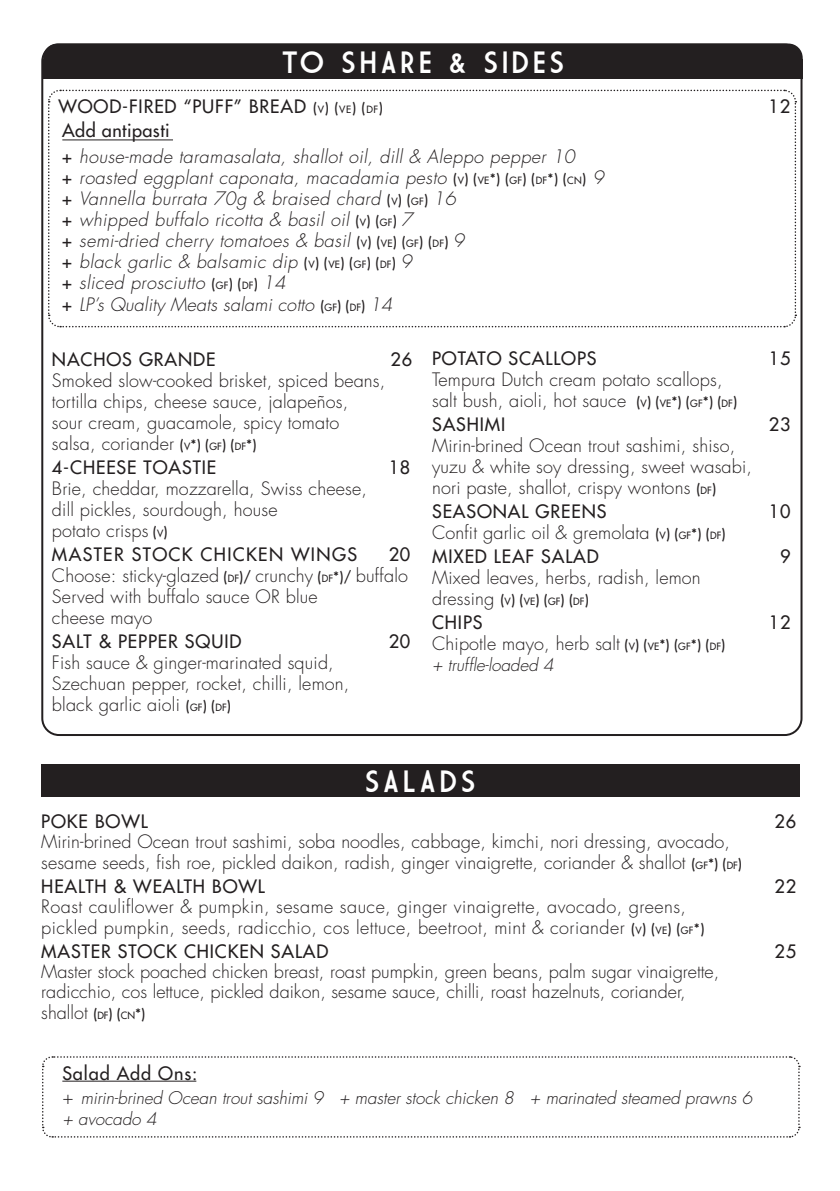
<style>
.page{position:relative;width:840px;height:1191px;background:#fff}
.page>*{position:absolute;margin:0;border:0;box-sizing:border-box;transform-origin:0 0}
.SMALL_TABS{font:30px "Market Deco";letter-spacing:.1em;color:#fff}
.Column_Tabs{font:300 18px/21px "Futura Std";letter-spacing:.01em;color:#231f20}
.t1{font:italic 300 18px "Futura Std";letter-spacing:.025em;color:#231f20}
.MAIN_TABS{font:300 18px/20.4px "Futura Std";letter-spacing:.005em;color:#231f20}
.MAIN_TABS-2{font:300 18px/21px "Futura Std";letter-spacing:.025em;color:#231f20}
.Column_Tabs-2{font:500 18px "Futura Std";letter-spacing:.05em;color:#231f20}
.MAIN_TABS-3{font:500 18px "Futura Std";letter-spacing:.05em;color:#231f20}
.Cocktails{font:500 18px "Futura Std";letter-spacing:.05em;color:#231f20}
.Column_Tabs-3{font:500 18px "Futura Std";letter-spacing:.075em;color:#231f20}
.Cocktails-2{font:500 18px "Futura Std";letter-spacing:.025em;color:#231f20}
.LargeBoxTabs{font:500 18px "Futura Std";letter-spacing:.05em;color:#231f20}
.LargeBoxTabs-2{font:italic 300 17px/21px "Futura Std";color:#231f20}
.Column_Tabs-4{font:italic 300 17px "Futura Std";color:#231f20}
.s1{font-size:14px}
.s2{font-size:9.8px}
.s3{font-weight:500;font-style:normal;font-size:17px}
.s4{font-weight:500;font-style:normal;font-size:14px}
.s5{font-weight:500;font-style:normal;font-size:9.8px}
.s6{font-weight:500;font-size:14px}
.s7{font-weight:500;font-size:9.8px}
.s8{font-style:normal;font-size:18px}
</style>
<div class="page">
<div style="left:43px;top:59px;width:759px;height:20px;background:#231f20"></div>
<div style="left:43px;top:44px;width:759px;height:28px;background:#231f20;border-radius:14px"></div>
<svg style="left:48px;top:89px;width:748px;height:239px"></svg>
<div style="left:41px;top:764px;width:758px;height:33px;background:#231f20"></div>
<svg style="left:42px;top:1056px;width:758px;height:82px"></svg>
<p class="SMALL_TABS" style="left:281px;top:46px;width:285px">TO SHARE &amp; SIDES</p>
<p class="Cocktails" style="left:58px;top:96px;width:326px">WOOD-FIRED “PUFF” BREAD <span class="s1">(</span><span class="s2">V</span><span class="s1">) (</span><span class="s2">VE</span><span class="s1">) (</span><span class="s2">DF</span><span class="s1">)</span></p>
<p class="Cocktails" style="left:768px;top:96px;width:23px">12</p>
<p class="Cocktails-2" style="left:62px;top:119px;width:109px">Add antipasti</p>
<p class="t1" style="left:62px;top:146px;width:514px"><span class="s3">+</span> house-made taramasalata, shallot oil, dill &amp; Aleppo pepper 10</p>
<p class="t1" style="left:62px;top:167px;width:543px"><span class="s3">+</span> roasted eggplant caponata, macadamia pesto <span class="s4">(</span><span class="s5">V</span><span class="s4">) (</span><span class="s5">VE</span><span class="s4">*) (</span><span class="s5">GF</span><span class="s4">) (</span><span class="s5">DF</span><span class="s4">*) (</span><span class="s5">CN</span><span class="s4">)</span> 9</p>
<p class="t1" style="left:62px;top:188px;width:395px"><span class="s3">+</span> Vannella burrata 70g &amp; braised chard <span class="s4">(</span><span class="s5">V</span><span class="s4">) (</span><span class="s5">GF</span><span class="s4">)</span> 16</p>
<p class="t1" style="left:62px;top:209px;width:352px"><span class="s3">+</span> whipped buffalo ricotta &amp; basil oil <span class="s4">(</span><span class="s5">V</span><span class="s4">) (</span><span class="s5">GF</span><span class="s4">)</span> 7</p>
<p class="t1" style="left:62px;top:230px;width:403px"><span class="s3">+</span> semi-dried cherry tomatoes &amp; basil <span class="s4">(</span><span class="s5">V</span><span class="s4">) (</span><span class="s5">VE</span><span class="s4">) (</span><span class="s5">GF</span><span class="s4">) (</span><span class="s5">DF</span><span class="s4">)</span> 9</p>
<p class="t1" style="left:62px;top:251px;width:351px"><span class="s3">+</span> black garlic &amp; balsamic dip <span class="s4">(</span><span class="s5">V</span><span class="s4">) (</span><span class="s5">VE</span><span class="s4">) (</span><span class="s5">GF</span><span class="s4">) (</span><span class="s5">DF</span><span class="s4">)</span> 9</p>
<p class="t1" style="left:62px;top:272px;width:225px"><span class="s3">+</span> sliced prosciutto <span class="s4">(</span><span class="s5">GF</span><span class="s4">) (</span><span class="s5">DF</span><span class="s4">)</span> 14</p>
<p class="t1" style="left:62px;top:294px;width:331px"><span class="s3">+</span> LP’s Quality Meats salami cotto <span class="s4">(</span><span class="s5">GF</span><span class="s4">) (</span><span class="s5">DF</span><span class="s4">)</span> 14</p>
<p class="Column_Tabs-2" style="left:432px;top:347px;width:166px">POTATO SCALLOPS</p>
<p class="Column_Tabs-2" style="left:768px;top:347px;width:23px">15</p>
<p class="Column_Tabs" style="left:432px;top:369px;width:306px">Tempura Dutch cream potato scallops, salt bush, aioli, hot sauce <span class="s6">(</span><span class="s7">V</span><span class="s6">) (</span><span class="s7">VE</span><span class="s6">*) (</span><span class="s7">GF</span><span class="s6">*) (</span><span class="s7">DF</span><span class="s6">)</span></p>
<p class="Column_Tabs-2" style="left:432px;top:413px;width:75px">SASHIMI</p>
<p class="Column_Tabs-2" style="left:768px;top:413px;width:23px">23</p>
<p class="Column_Tabs" style="left:432px;top:435px;width:321px">Mirin-brined Ocean trout sashimi, shiso, yuzu &amp; white soy dressing, sweet wasabi, nori paste, shallot, crispy wontons <span class="s6">(</span><span class="s7">DF</span><span class="s6">)</span></p>
<p class="Column_Tabs-2" style="left:432px;top:500px;width:176px">SEASONAL GREENS</p>
<p class="Column_Tabs-2" style="left:768px;top:500px;width:23px">10</p>
<p class="Column_Tabs" style="left:432px;top:522px;width:295px">Confit garlic oil &amp; gremolata <span class="s6">(</span><span class="s7">V</span><span class="s6">) (</span><span class="s7">GF</span><span class="s6">*) (</span><span class="s7">DF</span><span class="s6">)</span></p>
<p class="Column_Tabs-2" style="left:432px;top:545px;width:168px">MIXED LEAF SALAD</p>
<p class="Column_Tabs-2" style="left:779px;top:545px;width:12px">9</p>
<p class="Column_Tabs" style="left:432px;top:567px;width:270px">Mixed leaves, herbs, radish, lemon dressing <span class="s6">(</span><span class="s7">V</span><span class="s6">) (</span><span class="s7">VE</span><span class="s6">) (</span><span class="s7">GF</span><span class="s6">) (</span><span class="s7">DF</span><span class="s6">)</span></p>
<p class="Column_Tabs-2" style="left:432px;top:611px;width:52px">CHIPS</p>
<p class="Column_Tabs-2" style="left:768px;top:611px;width:23px">12</p>
<p class="Column_Tabs" style="left:432px;top:633px;width:294px">Chipotle mayo, herb salt <span class="s6">(</span><span class="s7">V</span><span class="s6">) (</span><span class="s7">VE</span><span class="s6">*) (</span><span class="s7">GF</span><span class="s6">*) (</span><span class="s7">DF</span><span class="s6">)</span></p>
<p class="Column_Tabs-4" style="left:432px;top:654px;width:123px">+ truffle-loaded 4</p>
<p class="Cocktails" style="left:52px;top:348px;width:165px">NACHOS GRANDE</p>
<p class="Cocktails" style="left:390px;top:348px;width:23px">26</p>
<p class="Column_Tabs" style="left:52px;top:370px;width:335px">Smoked slow-cooked brisket, spiced beans, tortilla chips, cheese sauce, jalapeños,<br>sour cream, guacamole, spicy tomato</p>
<p class="Column_Tabs" style="left:52px;top:433px;width:206px">salsa, coriander <span class="s6">(</span><span class="s7">V</span><span class="s6">*) (</span><span class="s7">GF</span><span class="s6">) (</span><span class="s7">DF</span><span class="s6">*)</span></p>
<p class="Column_Tabs-2" style="left:52px;top:456px;width:166px">4-CHEESE TOASTIE</p>
<p class="Column_Tabs-2" style="left:388px;top:456px;width:23px">18</p>
<p class="Column_Tabs" style="left:52px;top:478px;width:316px">Brie, cheddar, mozzarella, Swiss cheese, dill pickles, sourdough, house<br>potato crisps <span class="s6">(</span><span class="s7">V</span><span class="s6">)</span></p>
<p class="Column_Tabs-3" style="left:52px;top:543px;width:306px">MASTER STOCK CHICKEN WINGS</p>
<p class="Column_Tabs-2" style="left:388px;top:543px;width:23px">20</p>
<p class="Column_Tabs" style="left:52px;top:565px;width:357px">Choose: sticky-glazed <span class="s6">(</span><span class="s7">DF</span><span class="s6">)/</span> crunchy <span class="s6">(</span><span class="s7">DF</span><span class="s6">*)/</span> buffalo<br>Served with buffalo sauce OR blue<br>cheese mayo</p>
<p class="Column_Tabs-2" style="left:52px;top:630px;width:191px">SALT &amp; PEPPER SQUID</p>
<p class="Column_Tabs-2" style="left:388px;top:630px;width:23px">20</p>
<p class="Column_Tabs" style="left:52px;top:652px;width:299px">Fish sauce &amp; ginger-marinated squid,<br>Szechuan pepper, rocket, chilli, lemon, black garlic aioli <span class="s6">(</span><span class="s7">GF</span><span class="s6">) (</span><span class="s7">DF</span><span class="s6">)</span></p>
<p class="SMALL_TABS" style="left:365px;top:765px;width:113px">SALADS</p>
<p class="MAIN_TABS-3" style="left:41px;top:810px;width:108px">POKE BOWL</p>
<p class="MAIN_TABS-3" style="left:774px;top:810px;width:23px">26</p>
<p class="MAIN_TABS" style="left:41px;top:831px;width:701px;line-height:21px">Mirin-brined Ocean trout sashimi, soba noodles, cabbage, kimchi, nori dressing, avocado, sesame seeds, fish roe, pickled daikon, radish, ginger vinaigrette, coriander &amp; shallot <span class="s6">(</span><span class="s7">GF</span><span class="s6">*) (</span><span class="s7">DF</span><span class="s6">)</span></p>
<p class="MAIN_TABS-3" style="left:41px;top:875px;width:225px">HEALTH &amp; WEALTH BOWL</p>
<p class="MAIN_TABS-3" style="left:774px;top:875px;width:23px">22</p>
<p class="MAIN_TABS-2" style="left:41px;top:896px;width:664px">Roast cauliflower &amp; pumpkin, sesame sauce, ginger vinaigrette, avocado, greens, pickled pumpkin, seeds, radicchio, cos lettuce, beetroot, mint &amp; coriander <span class="s6">(</span><span class="s7">V</span><span class="s6">) (</span><span class="s7">VE</span><span class="s6">) (</span><span class="s7">GF</span><span class="s6">*)</span></p>
<p class="MAIN_TABS-3" style="left:41px;top:940px;width:288px">MASTER STOCK CHICKEN SALAD</p>
<p class="MAIN_TABS-3" style="left:774px;top:940px;width:23px">25</p>
<p class="MAIN_TABS" style="left:41px;top:962px;width:679px">Master stock poached chicken breast, roast pumpkin, green beans, palm sugar vinaigrette, radicchio, cos lettuce, pickled daikon, sesame sauce, chilli, roast hazelnuts, coriander, shallot <span class="s6">(</span><span class="s7">DF</span><span class="s6">) (</span><span class="s7">CN</span><span class="s6">*)</span></p>
<p class="LargeBoxTabs" style="left:62px;top:1061px;width:136px">Salad Add Ons:</p>
<p class="LargeBoxTabs-2" style="left:62px;top:1087px;width:691px"><span class="s8">+</span> mirin-brined Ocean trout sashimi 9 + master stock chicken 8 + marinated steamed prawns 6 + avocado 4</p>
</div>
